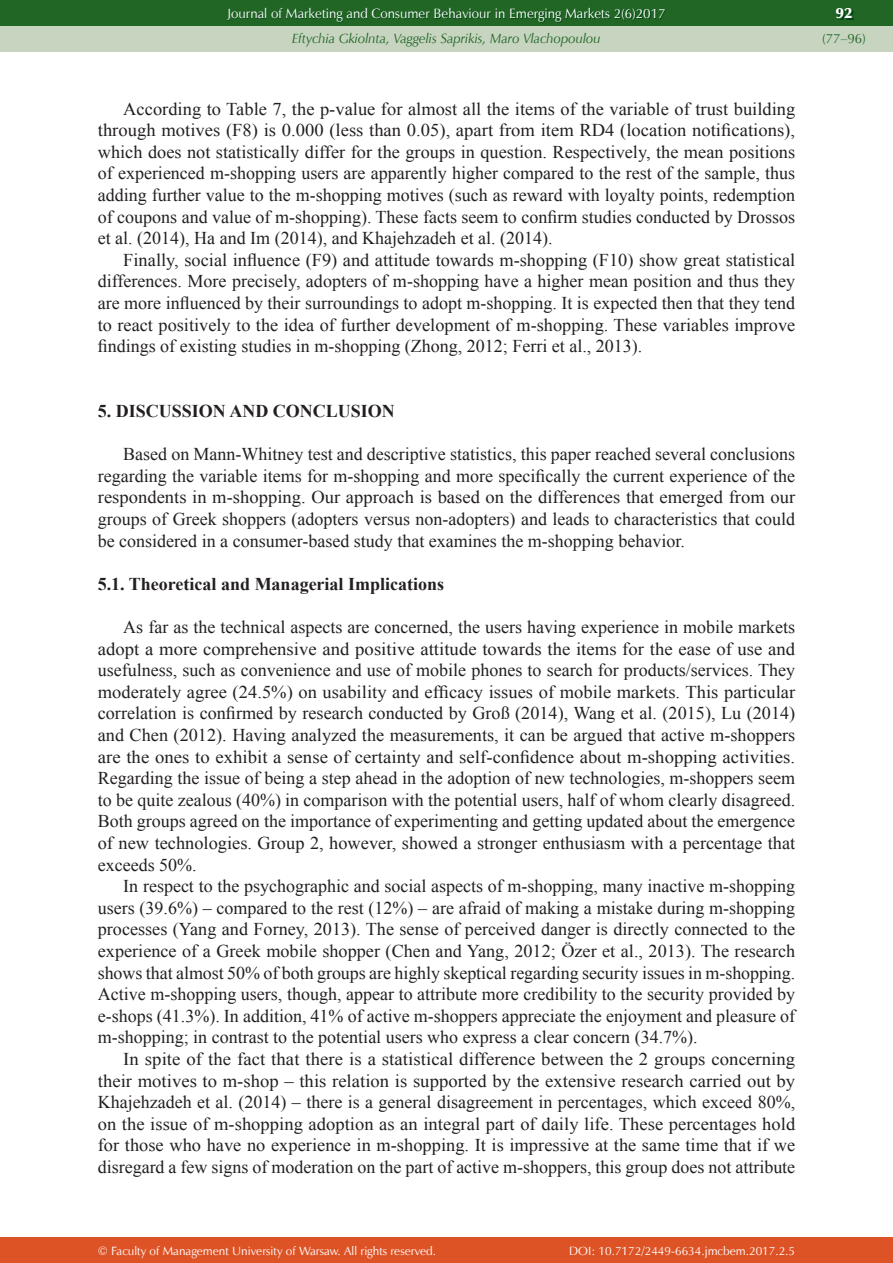
<style>
.page{position:relative;width:893px;height:1263px;background:#fff}
.page>*{position:absolute;margin:0;border:0;box-sizing:border-box;transform-origin:0 0}
.t1{font:18px/21.6px "Times New Roman";color:#231f20;text-align:justify}
.t2{font:18px/21.6px "Times New Roman";color:#231f20;text-align:justify;scale:1.04 1}
.t3{font:700 18px "Times New Roman";color:#231f20}
.t4{font:15px "Zapf Humnst Ult EU";color:#fff}
.t5{font:13.5px "Zapf Humnst EU";color:#fff}
.t6{font:italic 13.5px "Zapf Humnst EU";color:#226625}
.t7{font:13.5px "Zapf Humnst EU";color:#226625}
.t8{font:12px "Zapf Humnst EU";color:#fff}
</style>
<div class="page">
<div style="left:0;top:0;width:893px;height:51px;background:#c6d4c0"></div>
<div style="left:0;top:1237px;width:893px;height:26px;background:#dd5326"></div>
<div style="left:0;top:0;width:893px;height:26px;background:#226625"></div>
<img style="left:228px;top:9px;width:438px;height:14px">
<img style="left:837px;top:10px;width:16px;height:10px">
<p class="t5" style="left:227px;top:5px;width:440px">Journal of Marketing and Consumer Behaviour in Emerging Markets 2(6)2017</p>
<p class="t6" style="left:292px;top:30px;width:310px">Eftychia Gkiolnta, Vaggelis Saprikis, Maro Vlachopoulou</p>
<p class="t1" style="left:98px;top:98px;width:699px;text-indent:26px">According to Table 7, the p-value for almost all the items of the variable of trust building through motives (F8) is 0.000 (less than 0.05), apart from item RD4 (location notifications), which does not statistically differ for the groups in question. Respectively, the mean positions of experienced m-shopping users are apparently higher compared to the rest of the sample, thus adding further value to the m-shopping motives (such as reward with loyalty points, redemption of coupons and value of m-shopping). These facts seem to confirm studies conducted by Drossos et al. (2014), Ha and Im (2014), and Khajehzadeh et al. (2014).</p>
<p class="t1" style="left:98px;top:249px;width:699px;text-indent:26px">Finally, social influence (F9) and attitude towards m-shopping (F10) show great statistical differences. More precisely, adopters of m-shopping have a higher mean position and thus they are more influenced by their surroundings to adopt m-shopping. It is expected then that they tend to react positively to the idea of further development of m-shopping. These variables improve findings of existing studies in m-shopping (Zhong, 2012; Ferri et al., 2013).</p>
<p class="t3" style="left:98px;top:401px;width:299px">5. DISCUSSION AND CONCLUSION</p>
<p class="t1" style="left:98px;top:443px;width:699px;text-indent:26px">Based on Mann-Whitney test and descriptive statistics, this paper reached several conclusions regarding the variable items for m-shopping and more specifically the current experience of the respondents in m-shopping. Our approach is based on the differences that emerged from our groups of Greek shoppers (adopters versus non-adopters) and leads to characteristics that could be considered in a consumer-based study that examines the m-shopping behavior.</p>
<p class="t3" style="left:98px;top:574px;width:348px">5.1. Theoretical and Managerial Implications</p>
<p class="t1" style="left:98px;top:616px;width:699px;text-indent:26px">As far as the technical aspects are concerned, the users having experience in mobile markets adopt a more comprehensive and positive attitude towards the items for the ease of use and usefulness, such as convenience and use of mobile phones to search for products/services. They moderately agree (24.5%) on usability and efficacy issues of mobile markets. This particular correlation is confirmed by research conducted by Groß (2014), Wang et al. (2015), Lu (2014) and Chen (2012). Having analyzed the measurements, it can be argued that active m-shoppers are the ones to exhibit a sense of certainty and self-confidence about m-shopping activities.<br>Regarding the issue of being a step ahead in the adoption of new technologies, m-shoppers seem to be quite zealous (40%) in comparison with the potential users, half of whom clearly disagreed.<br>Both groups agreed on the importance of experimenting and getting updated about the emergence of new technologies. Group 2, however, showed a stronger enthusiasm with a percentage that exceeds 50%.</p>
<p class="t1" style="left:98px;top:875px;width:699px;text-indent:26px">In respect to the psychographic and social aspects of m-shopping, many inactive m-shopping users (39.6%) – compared to the rest (12%) – are afraid of making a mistake during m-shopping processes (Yang and Forney, 2013). The sense of perceived danger is directly connected to the experience of a Greek mobile shopper (Chen and Yang, 2012; Özer et al., 2013). The research shows that almost 50% of both groups are highly skeptical regarding security issues in m-shopping.<br>Active m-shopping users, though, appear to attribute more credibility to the security provided by e-shops (41.3%). In addition, 41% of active m-shoppers appreciate the enjoyment and pleasure of m-shopping; in contrast to the potential users who express a clear concern (34.7%).</p>
<p class="t2" style="left:98px;top:1048px;width:672px;text-indent:26px">In spite of the fact that there is a statistical difference between the 2 groups concerning their motives to m-shop – this relation is supported by the extensive research carried out by Khajehzadeh et al. (2014) – there is a general disagreement in percentages, which exceed 80%, on the issue of m-shopping adoption as an integral part of daily life. These percentages hold for those who have no experience in m-shopping. It is impressive at the same time that if we disregard a few signs of moderation on the part of active m-shoppers, this group does not attribute</p>
<p class="t4" style="left:836px;top:4px;width:18px">92</p>
<p class="t7" style="left:822px;top:30px;width:45px">(77–96)</p>
<p class="t8" style="left:98px;top:1243px;width:340px">© Faculty of Management University of Warsaw. All rights reserved.</p>
<p class="t8" style="left:569px;top:1243px;width:227px">DOI: 10.7172/2449-6634.jmcbem.2017.2.5</p>
</div>
